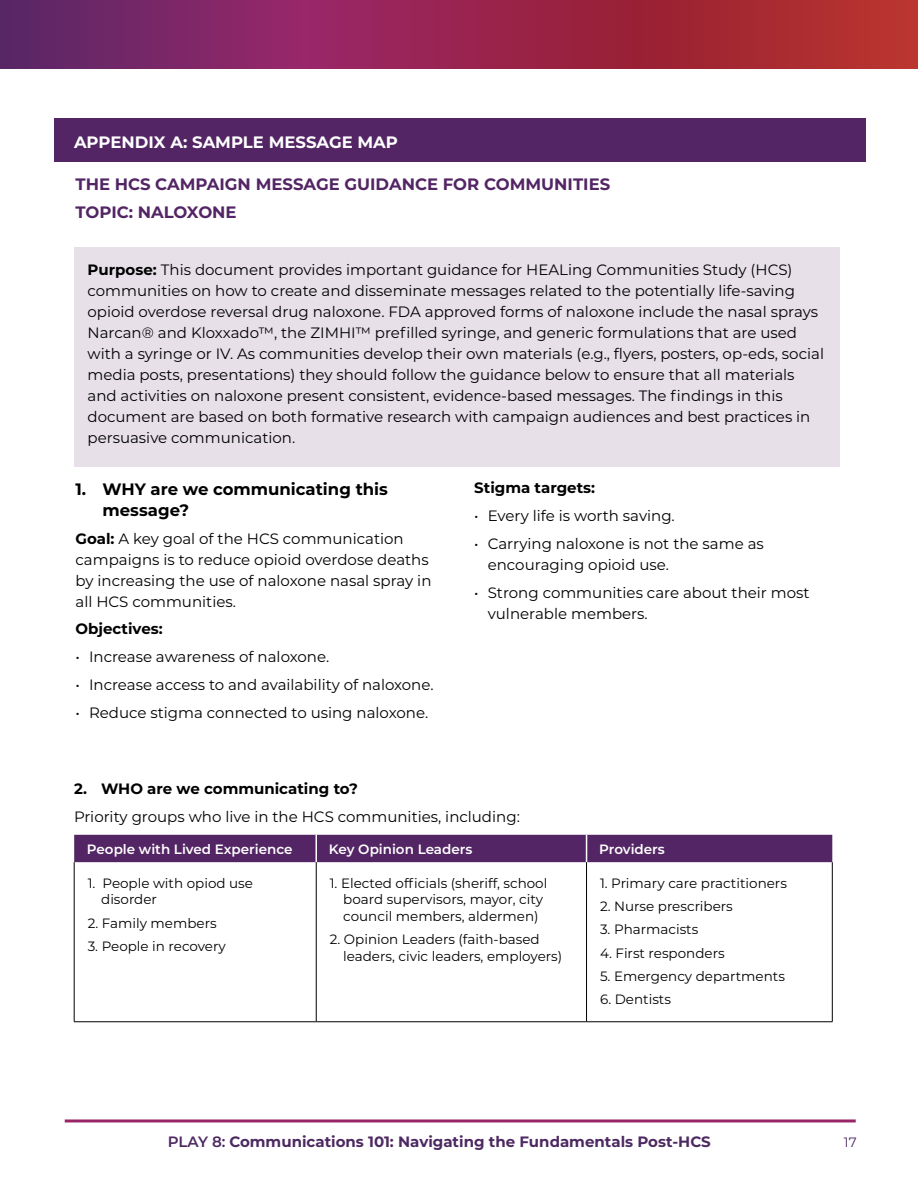
<style>
.page{position:relative;width:918px;height:1188px;background:#fff}
.page>*{position:absolute;margin:0;border:0;box-sizing:border-box;transform-origin:0 0}
.t1{font:700 16.5px/27.8px "Montserrat";color:#532565}
.t2{font:700 16.5px/21px "Montserrat";color:#000}
.t3{font:700 16.5px "Montserrat";color:#fff}
.t4{font:15px/21px "Montserrat";color:#000}
.t5{font:700 15px "Montserrat";color:#4d2961}
.t6{font:700 15px "Montserrat";color:#000}
.t7{font:13.5px/16.5px "Montserrat";color:#000}
.t8{font:600 13.5px "Montserrat";color:#fff}
.t9{font:13.5px "Montserrat";color:#4d2961}
.s1{font-weight:700}
.s2{font-weight:600}
</style>
<div class="page">
<svg style="left:0;top:0;width:918px;height:69px;background:#92264d"></svg>
<hr style="left:65px;top:1119px;width:791px;height:3px;background:#982568">
<div style="left:54px;top:119px;width:811px;height:43px;background:#532565"></div>
<div style="left:74px;top:247px;width:765px;height:220px;background:#e7e0e9"></div>
<div style="left:74px;top:835px;width:758px;height:27px;background:#532565"></div>
<hr style="left:74px;top:862px;width:1px;height:160px;background:#000">
<hr style="left:316px;top:862px;width:1px;height:160px;background:#000">
<hr style="left:586px;top:862px;width:1px;height:160px;background:#000">
<hr style="left:832px;top:862px;width:1px;height:160px;background:#000">
<hr style="left:74px;top:1022px;width:242px;height:1px;background:#000">
<hr style="left:316px;top:1022px;width:271px;height:1px;background:#000">
<hr style="left:587px;top:1022px;width:245px;height:1px;background:#000">
<p class="t3" style="left:74px;top:131px;width:325px">APPENDIX A: SAMPLE MESSAGE MAP</p>
<p class="t1" style="left:76px;top:170px;width:536px">THE HCS CAMPAIGN MESSAGE GUIDANCE FOR COMMUNITIES<br>TOPIC: NALOXONE</p>
<p class="t4" style="left:88px;top:259px;width:738px"><span class="s1">Purpose:</span> This document provides important guidance for HEALing Communities Study (HCS) communities on how to create and disseminate messages related to the potentially life-saving opioid overdose reversal drug naloxone. FDA approved forms of naloxone include the nasal sprays Narcan® and Kloxxado™, the ZIMHI™ prefilled syringe, and generic formulations that are used with a syringe or IV. As communities develop their own materials (e.g., flyers, posters, op-eds, social media posts, presentations) they should follow the guidance below to ensure that all materials and activities on naloxone present consistent, evidence-based messages. The findings in this document are based on both formative research with campaign audiences and best practices in persuasive communication.</p>
<p class="t2" style="left:102px;top:478px;width:287px;text-indent:-27px">1. WHY are we communicating this message?</p>
<p class="t4" style="left:76px;top:527px;width:358px"><span class="s1">Goal:</span> A key goal of the HCS communication campaigns is to reduce opioid overdose deaths by increasing the use of naloxone nasal spray in all HCS communities.</p>
<p class="t6" style="left:76px;top:618px;width:89px">Objectives:</p>
<p class="t4" style="left:76px;top:646px;width:255px">• Increase awareness of naloxone.</p>
<p class="t4" style="left:76px;top:674px;width:360px">• Increase access to and availability of naloxone.</p>
<p class="t4" style="left:76px;top:701px;width:354px">• Reduce stigma connected to using naloxone.</p>
<p class="t6" style="left:474px;top:477px;width:122px">Stigma targets:</p>
<p class="t4" style="left:474px;top:505px;width:202px">• Every life is worth saving.</p>
<p class="t4" style="left:488px;top:533px;width:278px;text-indent:-13px">• Carrying naloxone is not the same as encouraging opioid use.</p>
<p class="t4" style="left:488px;top:581px;width:323px;text-indent:-13px">• Strong communities care about their most vulnerable members.</p>
<p class="t6" style="left:74px;top:778px;width:285px">2. WHO are we communicating to?</p>
<p class="t4" style="left:74px;top:806px;width:447px">Priority groups who live in the HCS communities, including:</p>
<p class="t8" style="left:87px;top:839px;width:207px">People with Lived Experience</p>
<p class="t8" style="left:329px;top:839px;width:145px">Key Opinion Leaders</p>
<p class="t8" style="left:599px;top:839px;width:67px">Providers</p>
<p class="t7" style="left:101px;top:874px;width:153px;text-indent:-13px">1. People with opiod use disorder</p>
<p class="t7" style="left:88px;top:914px;width:130px">2. Family members</p>
<p class="t7" style="left:88px;top:937px;width:140px">3. People in recovery</p>
<p class="t7" style="left:343px;top:874px;width:206px;text-indent:-14px">1. Elected officials (sheriff, school board supervisors, mayor, city council members, aldermen)</p>
<p class="t7" style="left:343px;top:931px;width:220px;text-indent:-14px">2. Opinion Leaders (faith-based leaders, civic leaders, employers)</p>
<p class="t7" style="left:600px;top:874px;width:188px">1. Primary care practitioners</p>
<p class="t7" style="left:600px;top:898px;width:134px">2. Nurse prescribers</p>
<p class="t7" style="left:600px;top:921px;width:100px">3. Pharmacists</p>
<p class="t7" style="left:600px;top:944px;width:126px">4. First responders</p>
<p class="t7" style="left:600px;top:967px;width:186px">5. Emergency departments</p>
<p class="t7" style="left:600px;top:991px;width:72px">6. Dentists</p>
<p class="t5" style="left:168px;top:1131px;width:545px"><span class="s2">PLAY 8:</span> Communications 101: Navigating the Fundamentals Post-HCS</p>
<p class="t9" style="left:844px;top:1133px;width:14px">17</p>
</div>
